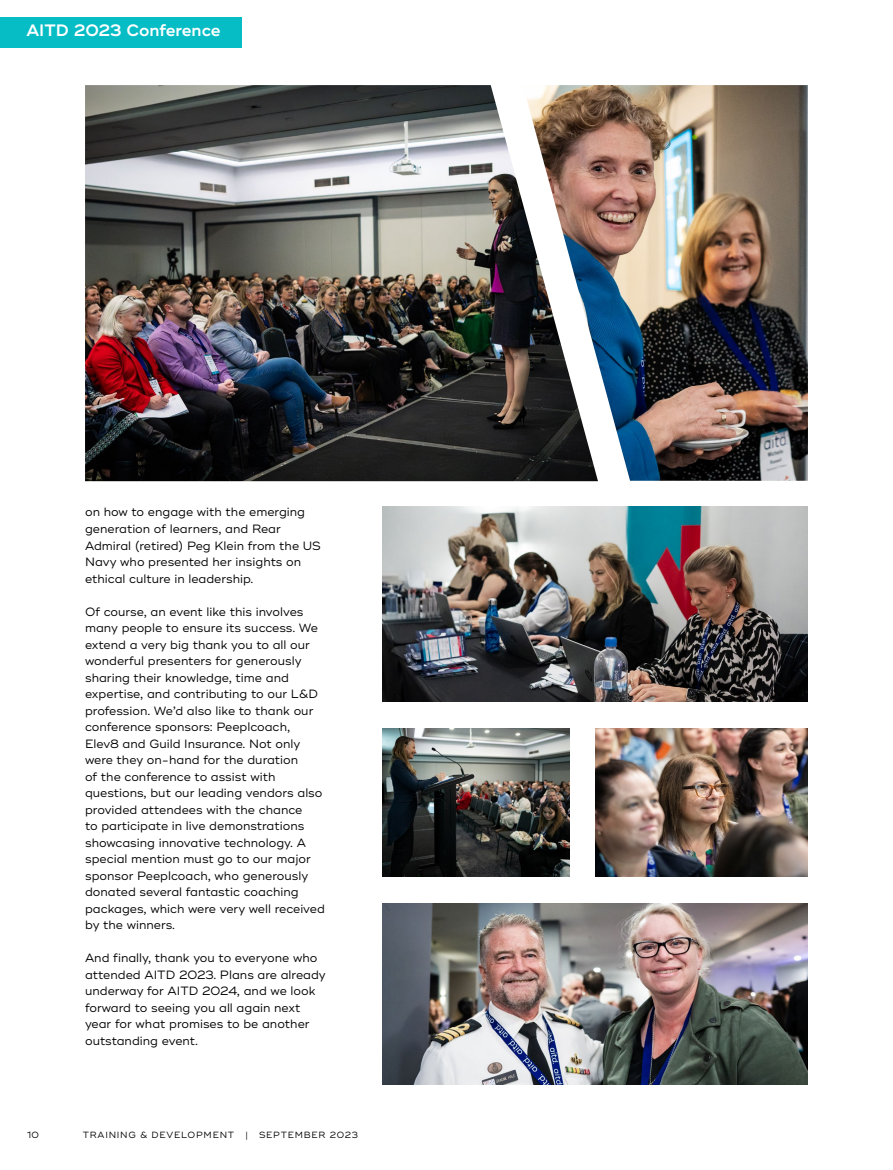
<style>
.page{position:relative;width:893px;height:1170px;background:#fff}
.page>*{position:absolute;margin:0;border:0;box-sizing:border-box;transform-origin:0 0}
.t1{font:600 16.5px "Ridley Grotesk";color:#fff}
.t2{font:12px/16.5px "Ridley Grotesk";color:#000}
.t3{font:9px "Ridley Grotesk";letter-spacing:.08em;color:#000}
</style>
<div class="page">
<img style="left:85px;top:85px;width:513px;height:396px">
<img style="left:523px;top:85px;width:285px;height:395px">
<img style="left:383px;top:507px;width:425px;height:194px">
<img style="left:383px;top:903px;width:425px;height:181px">
<img style="left:383px;top:728px;width:187px;height:148px">
<img style="left:595px;top:728px;width:213px;height:148px">
<div style="left:0;top:17px;width:241px;height:31px;background:#06bdc6"></div>
<h1 class="t1" style="left:26px;top:21px;width:196px">AITD 2023 Conference</h1>
<p class="t2" style="left:85px;top:504px;width:237px">on how to engage with the emerging generation of learners, and Rear Admiral (retired) Peg Klein from the US Navy who presented her insights on ethical culture in leadership.</p>
<p class="t2" style="left:85px;top:603px;width:241px">Of course, an event like this involves many people to ensure its success. We extend a very big thank you to all our wonderful presenters for generously sharing their knowledge, time and expertise, and contributing to our L&amp;D profession. We’d also like to thank our conference sponsors: Peeplcoach, Elev8 and Guild Insurance. Not only were they on-hand for the duration<br>of the conference to assist with questions, but our leading vendors also provided attendees with the chance<br>to participate in live demonstrations showcasing innovative technology. A special mention must go to our major sponsor Peeplcoach, who generously donated several fantastic coaching packages, which were very well received by the winners.</p>
<p class="t2" style="left:85px;top:950px;width:242px">And finally, thank you to everyone who attended AITD 2023. Plans are already underway for AITD 2024, and we look forward to seeing you all again next year for what promises to be another outstanding event.</p>
<p class="t3" style="left:27px;top:1129px;width:13px">10</p>
<p class="t3" style="left:83px;top:1129px;width:277px">TRAINING &amp; DEVELOPMENT | SEPTEMBER 2023</p>
</div>
